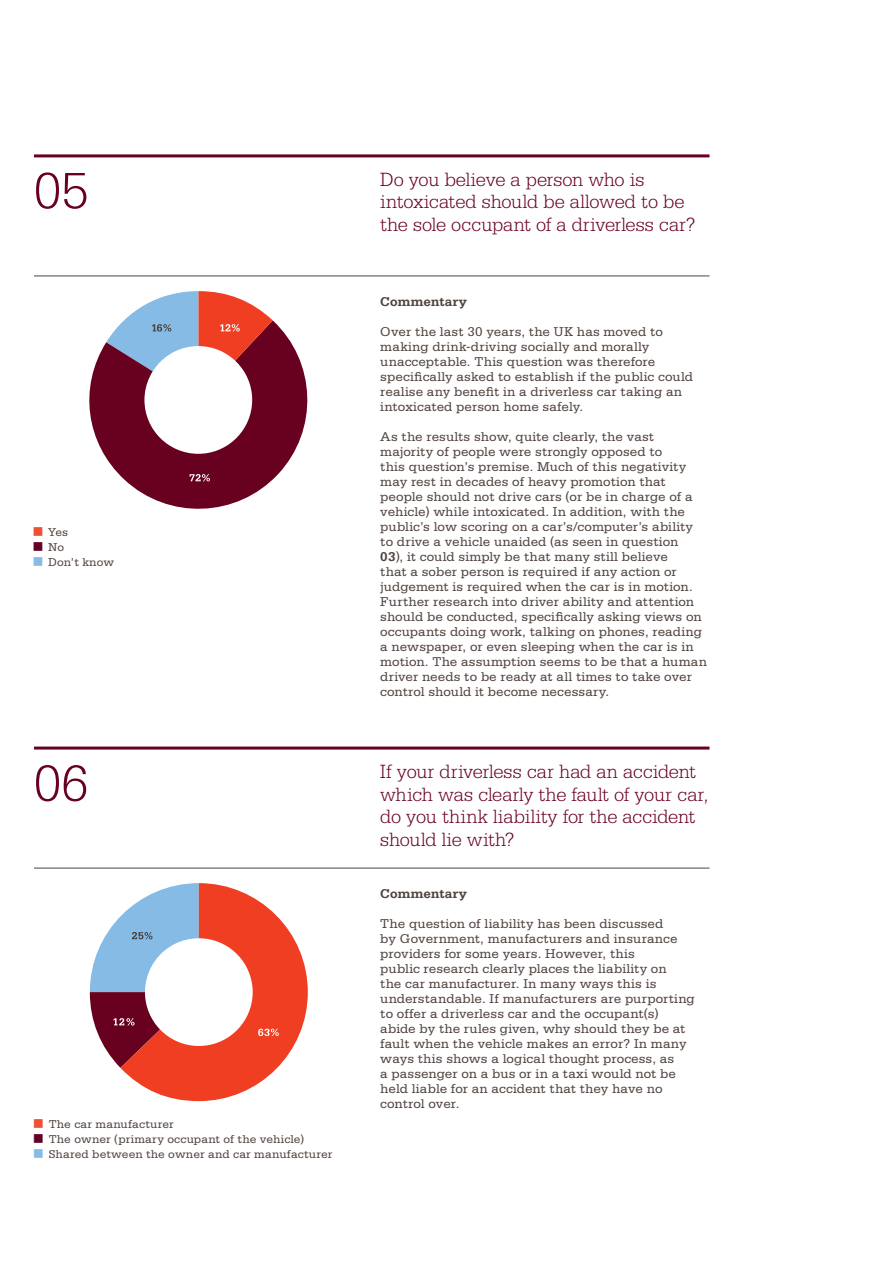
<style>
.page{position:relative;width:893px;height:1263px;background:#fff}
.page>*{position:absolute;margin:0;border:0;box-sizing:border-box;transform-origin:0 0}
.t1{font:300 54px "Serifa Std";color:#68001f}
.t2{font:300 20.25px/22.5px "Serifa Std";letter-spacing:-.01em;color:#68001f}
.t3{font:13.5px/15px "Serifa Std";letter-spacing:.005em;color:#50433e}
.t4{font:700 13.5px "Serifa Std";letter-spacing:.01em;color:#50433e}
.t5{font:12px "Serifa Std";letter-spacing:.01em;color:#50433e}
.s1{color:#ef4f33}
.s2{color:#620226}
.s3{color:#85bbe5}
.s4{font-weight:700}
</style>
<div class="page">
<hr style="left:34px;top:276px;width:675px;height:1px;background:#50433e">
<hr style="left:34px;top:154px;width:675px;height:3px;background:#68001f">
<svg style="left:89px;top:320px;width:218px;height:189px;fill:#68001f"></svg>
<svg style="left:190px;top:474px;width:20px;height:7px"></svg>
<svg style="left:106px;top:291px;width:167px;height:80px"></svg>
<svg style="left:90px;top:883px;width:218px;height:218px"></svg>
<hr style="left:34px;top:746px;width:675px;height:3px;background:#68001f">
<hr style="left:34px;top:868px;width:675px;height:1px;background:#50433e">
<h1 class="t1" style="left:34px;top:161px;width:56px">05</h1>
<p class="t5" style="left:33px;top:525px;width:37px"><span class="s1">■</span> Yes</p>
<p class="t5" style="left:33px;top:540px;width:33px"><span class="s2">■</span> No</p>
<p class="t5" style="left:33px;top:555px;width:83px"><span class="s3">■</span> Don’t know</p>
<h2 class="t2" style="left:380px;top:168px;width:316px">Do you believe a person who is intoxicated should be allowed to be the sole occupant of a driverless car?</h2>
<p class="t4" style="left:380px;top:293px;width:88px">Commentary</p>
<p class="t3" style="left:380px;top:324px;width:314px">Over the last 30 years, the UK has moved to making drink-driving socially and morally unacceptable. This question was therefore specifically asked to establish if the public could realise any benefit in a driverless car taking an intoxicated person home safely.</p>
<p class="t3" style="left:380px;top:429px;width:328px">As the results show, quite clearly, the vast majority of people were strongly opposed to<br>this question’s premise. Much of this negativity may rest in decades of heavy promotion that people should not drive cars (or be in charge of a vehicle) while intoxicated. In addition, with the public’s low scoring on a car’s/computer’s ability to drive a vehicle unaided (as seen in question<br><span class="s4">03</span>), it could simply be that many still believe<br>that a sober person is required if any action or judgement is required when the car is in motion.<br>Further research into driver ability and attention should be conducted, specifically asking views on occupants doing work, talking on phones, reading a newspaper, or even sleeping when the car is in motion. The assumption seems to be that a human driver needs to be ready at all times to take over control should it become necessary.</p>
<h1 class="t1" style="left:34px;top:753px;width:56px">06</h1>
<h2 class="t2" style="left:380px;top:761px;width:330px">If your driverless car had an accident which was clearly the fault of your car, do you think liability for the accident should lie with?</h2>
<p class="t5" style="left:33px;top:1117px;width:142px"><span class="s1">■</span> The car manufacturer</p>
<p class="t5" style="left:33px;top:1132px;width:273px"><span class="s2">■</span> The owner (primary occupant of the vehicle)</p>
<p class="t5" style="left:33px;top:1147px;width:301px"><span class="s3">■</span> Shared between the owner and car manufacturer</p>
<p class="t4" style="left:380px;top:886px;width:88px">Commentary</p>
<p class="t3" style="left:380px;top:917px;width:316px">The question of liability has been discussed<br>by Government, manufacturers and insurance providers for some years. However, this<br>public research clearly places the liability on<br>the car manufacturer. In many ways this is understandable. If manufacturers are purporting to offer a driverless car and the occupant(s) abide by the rules given, why should they be at fault when the vehicle makes an error? In many ways this shows a logical thought process, as<br>a passenger on a bus or in a taxi would not be held liable for an accident that they have no control over.</p>
</div>
